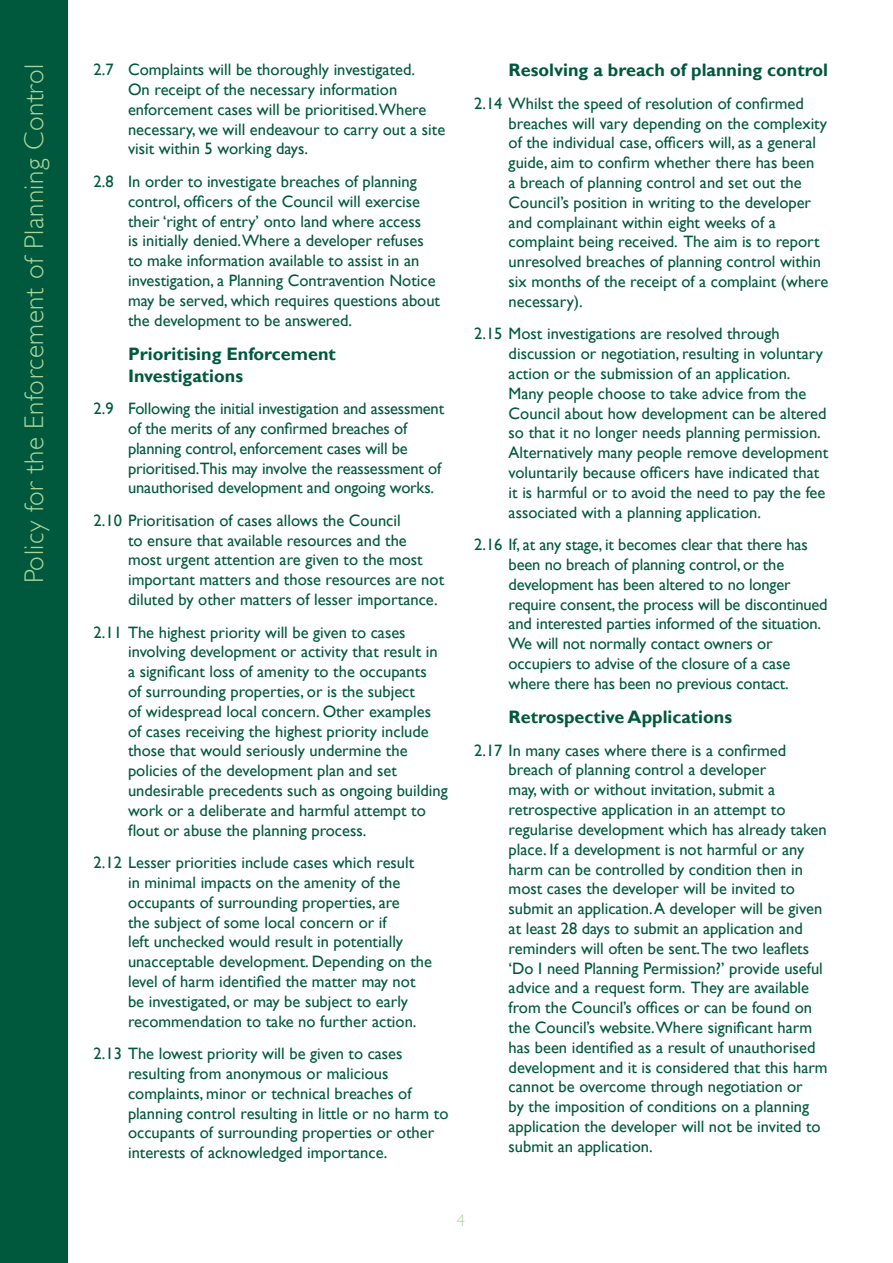
<style>
.page{position:relative;width:893px;height:1263px;background:#fff}
.page>*{position:absolute;margin:0;border:0;box-sizing:border-box;transform-origin:0 0}
.t1{font:300 27px "Gill Sans";letter-spacing:.02em;color:#a8d59e}
.t2{font:700 18px/21.6px "Gill Sans";color:#00583d}
.t3{font:16.5px/19.8px "Gill Sans";color:#00583d}
.t4{font:300 16.5px "Gill Sans";color:#a8d59e}
</style>
<div class="page">
<div style="left:0;top:0;width:67px;height:1263px;background:#00583d"></div>
<h1 class="t1" style="left:18px;top:583px;width:521px;rotate:-90deg">Policy for the Enforcement of Planning Control</h1>
<p class="t3" style="left:128px;top:60px;width:319px;text-indent:-35px">2.7 Complaints will be thoroughly investigated.<br>On receipt of the necessary information enforcement cases will be prioritised.Where necessary, we will endeavour to carry out a site visit within 5 working days.</p>
<p class="t3" style="left:128px;top:172px;width:314px;text-indent:-35px">2.8 In order to investigate breaches of planning control, officers of the Council will exercise their ‘right of entry’ onto land where access<br>is initially denied.Where a developer refuses to make information available to assist in an investigation, a Planning Contravention Notice may be served, which requires questions about the development to be answered.</p>
<p class="t2" style="left:128px;top:344px;width:209px">Prioritising Enforcement<br>Investigations</p>
<p class="t3" style="left:128px;top:399px;width:318px;text-indent:-35px">2.9 Following the initial investigation and assessment of the merits of any confirmed breaches of planning control, enforcement cases will be prioritised.This may involve the reassessment of unauthorised development and ongoing works.</p>
<p class="t3" style="left:128px;top:511px;width:318px;text-indent:-35px">2.10 Prioritisation of cases allows the Council<br>to ensure that available resources and the most urgent attention are given to the most important matters and those resources are not diluted by other matters of lesser importance.</p>
<p class="t3" style="left:128px;top:622px;width:321px;text-indent:-35px">2.11 The highest priority will be given to cases involving development or activity that result in a significant loss of amenity to the occupants<br>of surrounding properties, or is the subject<br>of widespread local concern. Other examples of cases receiving the highest priority include those that would seriously undermine the policies of the development plan and set undesirable precedents such as ongoing building work or a deliberate and harmful attempt to flout or abuse the planning process.</p>
<p class="t3" style="left:128px;top:853px;width:305px;text-indent:-35px">2.12 Lesser priorities include cases which result<br>in minimal impacts on the amenity of the occupants of surrounding properties, are<br>the subject of some local concern or if<br>left unchecked would result in potentially unacceptable development. Depending on the level of harm identified the matter may not be investigated, or may be subject to early recommendation to take no further action.</p>
<p class="t3" style="left:128px;top:1044px;width:322px;text-indent:-35px">2.13 The lowest priority will be given to cases resulting from anonymous or malicious complaints, minor or technical breaches of planning control resulting in little or no harm to occupants of surrounding properties or other interests of acknowledged importance.</p>
<p class="t2" style="left:509px;top:60px;width:321px">Resolving a breach of planning control</p>
<p class="t3" style="left:509px;top:94px;width:321px;text-indent:-35px">2.14 Whilst the speed of resolution of confirmed breaches will vary depending on the complexity of the individual case, officers will, as a general guide, aim to confirm whether there has been<br>a breach of planning control and set out the Council’s position in writing to the developer and complainant within eight weeks of a complaint being received. The aim is to report unresolved breaches of planning control within six months of the receipt of a complaint (where necessary).</p>
<p class="t3" style="left:509px;top:324px;width:321px;text-indent:-35px">2.15 Most investigations are resolved through discussion or negotiation, resulting in voluntary action or the submission of an application.<br>Many people choose to take advice from the Council about how development can be altered so that it no longer needs planning permission.<br>Alternatively many people remove development voluntarily because officers have indicated that it is harmful or to avoid the need to pay the fee associated with a planning application.</p>
<p class="t3" style="left:509px;top:535px;width:321px;text-indent:-35px">2.16 If, at any stage, it becomes clear that there has been no breach of planning control, or the development has been altered to no longer require consent, the process will be discontinued and interested parties informed of the situation.<br>We will not normally contact owners or occupiers to advise of the closure of a case where there has been no previous contact.</p>
<p class="t2" style="left:509px;top:707px;width:225px">Retrospective Applications</p>
<p class="t3" style="left:509px;top:740px;width:321px;text-indent:-35px">2.17 In many cases where there is a confirmed breach of planning control a developer<br>may, with or without invitation, submit a retrospective application in an attempt to regularise development which has already taken place. If a development is not harmful or any harm can be controlled by condition then in most cases the developer will be invited to submit an application. A developer will be given at least 28 days to submit an application and reminders will often be sent.The two leaflets ‘Do I need Planning Permission?’ provide useful advice and a request form. They are available from the Council’s offices or can be found on the Council’s website.Where significant harm has been identified as a result of unauthorised development and it is considered that this harm cannot be overcome through negotiation or<br>by the imposition of conditions on a planning application the developer will not be invited to submit an application.</p>
<p class="t4" style="left:457px;top:1210px;width:10px">4</p>
</div>
